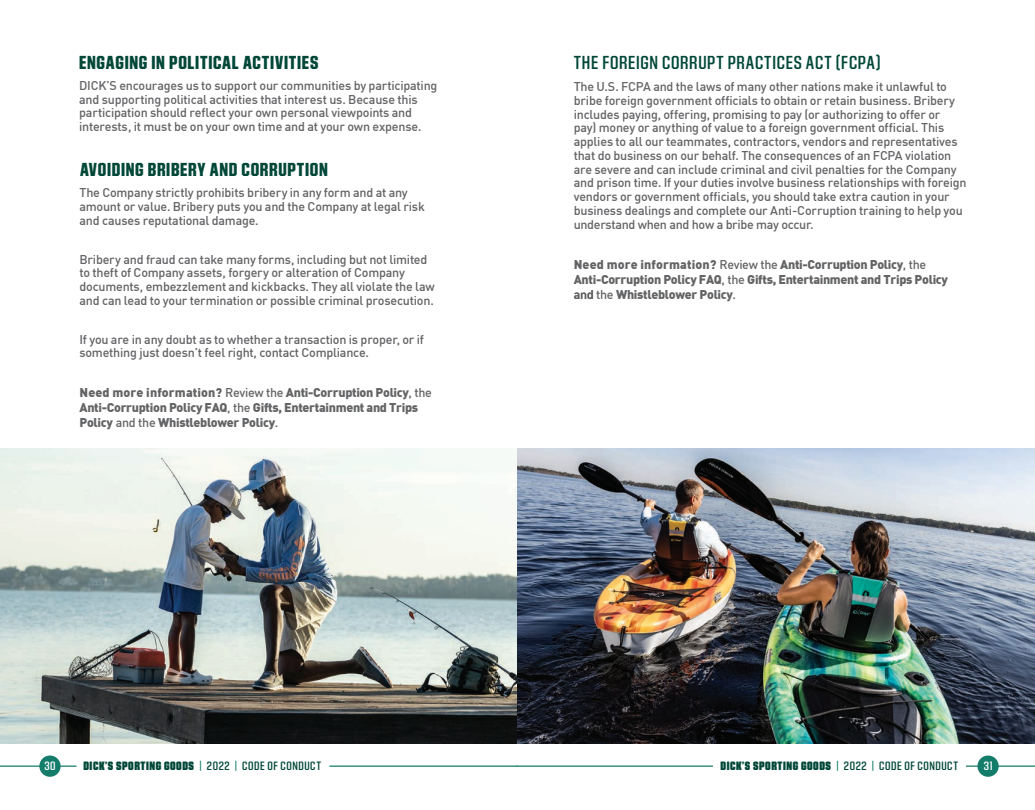
<style>
.page{position:relative;width:1035px;height:810px;background:#fff}
.page>*{position:absolute;margin:0;border:0;box-sizing:border-box;transform-origin:0 0}
.t1{font:900 17.5px "DSG Sans";letter-spacing:.035em;color:#004738}
.t2{font:700 17.5px "DSG Sans";letter-spacing:.04em;color:#004738}
.t3{font:500 12.5px/13.8px "DIN";letter-spacing:-.015em;color:#636366}
.t4{font:900 12.5px/15px "DIN";letter-spacing:-.025em;color:#636466}
.t5{font:900 11.25px "DSG Sans";letter-spacing:.05em;color:#004738}
.t6{font:700 11.25px "DSG Sans";color:#fff}
.s1{color:#636366}
.s2{font-weight:500}
.s3{font-weight:500;color:#636366}
.s4{font-weight:700;color:#137c6b}
.s5{font-weight:700}
</style>
<div class="page">
<hr style="left:329px;top:766px;width:188px;height:1px;background:#137c6b">
<hr style="left:0;top:766px;width:77px;height:1px;background:#137c6b">
<div style="left:39px;top:756px;width:22px;height:21px;background:#137c6b;border-radius:50%"></div>
<hr style="left:517px;top:766px;width:518px;height:1px;background:#137c6b">
<div style="left:713px;top:755px;width:253px;height:24px;background:#fff"></div>
<div style="left:977px;top:756px;width:22px;height:21px;background:#137c6b;border-radius:50%"></div>
<img style="left:0;top:448px;width:518px;height:295px">
<img style="left:518px;top:448px;width:517px;height:295px">
<p class="t1" style="left:79px;top:53px;width:241px">ENGAGING IN POLITICAL ACTIVITIES</p>
<p class="t3" style="left:79px;top:78px;width:360px">DICK’S encourages us to support our communities by participating and supporting political activities that interest us. Because this participation should reflect your own personal viewpoints and interests, it must be on your own time and at your own expense.</p>
<p class="t1" style="left:80px;top:160px;width:249px">AVOIDING BRIBERY AND CORRUPTION</p>
<p class="t3" style="left:79px;top:186px;width:347px">The Company strictly prohibits bribery in any form and at any amount or value. Bribery puts you and the Company at legal risk and causes reputational damage.</p>
<p class="t3" style="left:79px;top:252px;width:357px">Bribery and fraud can take many forms, including but not limited to theft of Company assets, forgery or alteration of Company documents, embezzlement and kickbacks. They all violate the law and can lead to your termination or possible criminal prosecution.</p>
<p class="t3" style="left:79px;top:332px;width:346px">If you are in any doubt as to whether a transaction is proper, or if something just doesn’t feel right, contact Compliance.</p>
<p class="t4" style="left:80px;top:385px;width:354px"><span class="s1">Need more information?</span> <span class="s2">Review the</span> Anti-Corruption Policy<span class="s2">, the<br></span>Anti-Corruption Policy FAQ<span class="s2">, the</span> Gifts, Entertainment and Trips<br>Policy <span class="s2">and the</span> Whistleblower Policy<span class="s2">.</span></p>
<p class="t2" style="left:574px;top:53px;width:309px">THE FOREIGN CORRUPT PRACTICES ACT (FCPA)</p>
<p class="t3" style="left:574px;top:79px;width:394px">The U.S. FCPA and the laws of many other nations make it unlawful to bribe foreign government officials to obtain or retain business. Bribery includes paying, offering, promising to pay (or authorizing to offer or<br>pay) money or anything of value to a foreign government official. This applies to all our teammates, contractors, vendors and representatives that do business on our behalf. The consequences of an FCPA violation are severe and can include criminal and civil penalties for the Company and prison time. If your duties involve business relationships with foreign vendors or government officials, you should take extra caution in your business dealings and complete our Anti-Corruption training to help you understand when and how a bribe may occur.</p>
<p class="t4" style="left:574px;top:256px;width:376px"><span class="s1">Need more information?</span> <span class="s2">Review the</span> Anti-Corruption Policy<span class="s2">, the<br></span>Anti-Corruption Policy FAQ<span class="s2">, the</span> Gifts, Entertainment and Trips Policy <span class="s3">an d the</span> Whistleblower Policy<span class="s3">.</span></p>
<p class="t6" style="left:44px;top:760px;width:13px">30</p>
<p class="t5" style="left:84px;top:760px;width:239px">DICK’S SPORTING GOODS <span class="s4">|</span> <span class="s5">2022</span> <span class="s4">|</span> <span class="s5">CODE OF CONDUCT</span></p>
<p class="t5" style="left:721px;top:760px;width:239px">DICK’S SPORTING GOODS <span class="s4">|</span> <span class="s5">2022</span> <span class="s4">|</span> <span class="s5">CODE OF CONDUCT</span></p>
<p class="t6" style="left:984px;top:760px;width:10px">31</p>
</div>
